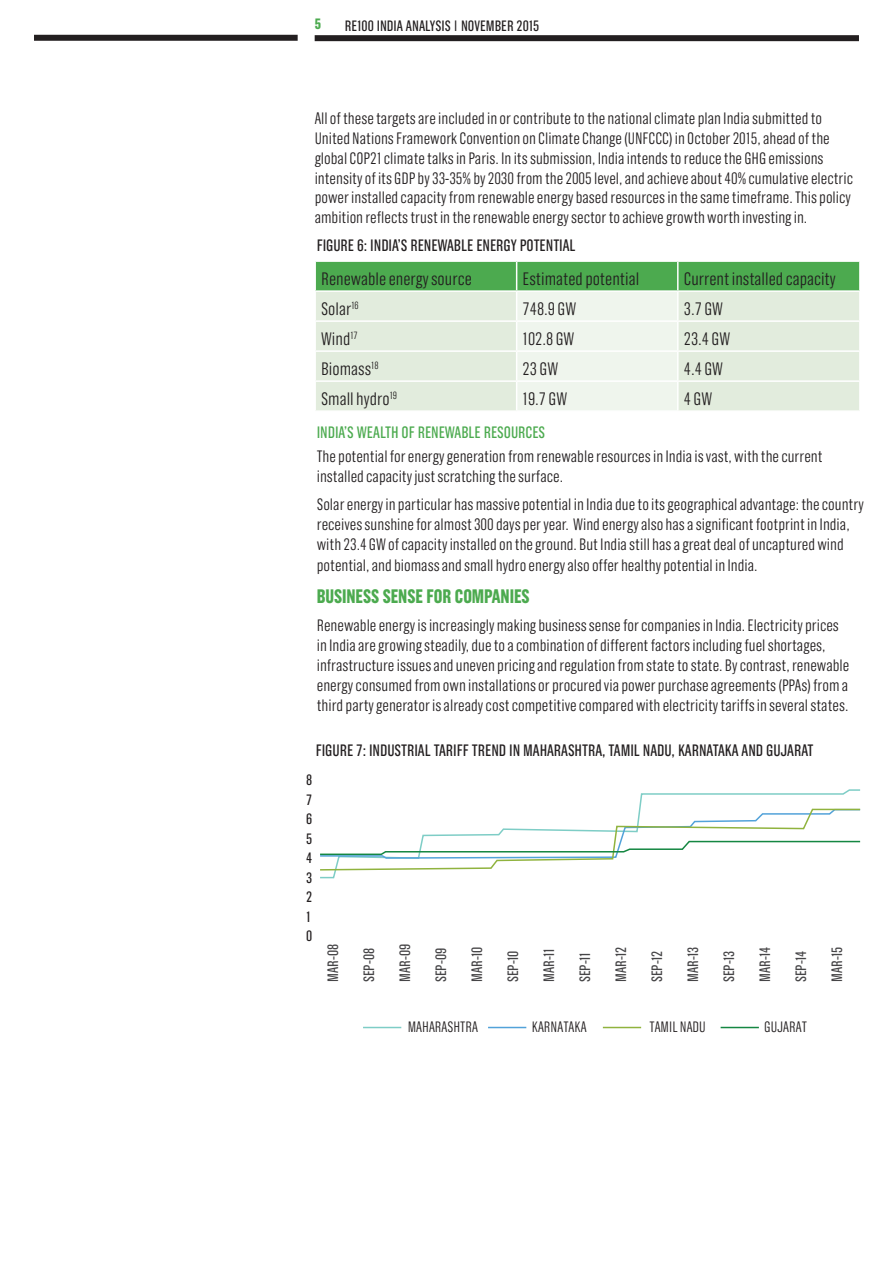
<style>
.page{position:relative;width:893px;height:1263px;background:#fff}
.page>*{position:absolute;margin:0;border:0;box-sizing:border-box;transform-origin:0 0}
.t1{font:700 19.5px "Grotzec Head Condensed";letter-spacing:-.005em;color:#4caa4f}
.t2{font:300 18px "Grotzec Head Condensed";color:#231f20}
.t3{font:300 16.5px/19.8px "Grotzec Head Condensed";color:#231f20}
.t4{font:16.5px "Grotzec Head Condensed";letter-spacing:-.005em;color:#231f20}
.t5{font:16.5px "Grotzec Head Condensed";letter-spacing:-.005em;color:#4caa4f}
.t6{font:15px "Grotzec Head Condensed";letter-spacing:.005em;color:#464547}
.t7{font:15px/19.5px "Grotzec Head Condensed";color:#231f20;text-align:justify}
.t8{font:300 condensed 15px "Grotzec Head";color:#231f20}
.t9{font:700 15px "Grotzec Head Condensed";color:#4caa4f}
</style>
<div class="page">
<div style="left:315px;top:35px;width:544px;height:6px;background:#231f20"></div>
<div style="left:34px;top:35px;width:264px;height:6px;background:#231f20"></div>
<svg style="left:315px;top:261px;width:545px;height:149px"></svg>
<hr style="left:678px;top:380px;width:183px;height:2px;background:#fff">
<hr style="left:677px;top:382px;width:2px;height:28px;background:#fff">
<hr style="left:859px;top:382px;width:2px;height:28px;background:#fff">
<svg style="left:320px;top:789px;width:541px;height:90px"></svg>
<svg style="left:320px;top:808px;width:541px;height:63px"></svg>
<hr style="left:363px;top:1027px;width:38px;height:1px;background:#7ecdc6">
<hr style="left:488px;top:1027px;width:38px;height:1px;background:#52a2d9">
<hr style="left:603px;top:1027px;width:38px;height:1px;background:#90b33e">
<hr style="left:721px;top:1027px;width:38px;height:1px;background:#158742">
<p class="t9" style="left:315px;top:15px;width:8px">5</p>
<p class="t7" style="left:345px;top:15px;width:196px">RE100 INDIA ANALYSIS | NOVEMBER 2015</p>
<p class="t3" style="left:315px;top:108px;width:540px">All of these targets are included in or contribute to the national climate plan India submitted to United Nations Framework Convention on Climate Change (UNFCCC) in October 2015, ahead of the global COP21 climate talks in Paris. In its submission, India intends to reduce the GHG emissions intensity of its GDP by 33-35% by 2030 from the 2005 level, and achieve about 40% cumulative electric power installed capacity from renewable energy based resources in the same timeframe. This policy ambition reflects trust in the renewable energy sector to achieve growth worth investing in.</p>
<p class="t4" style="left:317px;top:236px;width:13px">FIGURE</p>
<p class="t4" style="left:357px;top:236px;width:62px">6: INDIA’S RENEWAB</p>
<p class="t4" style="left:461px;top:236px;width:23px">LEENERG</p>
<p class="t4" style="left:511px;top:236px;width:17px">Y POTENTIA</p>
<p class="t4" style="left:570px;top:236px;width:8px">L</p>
<p class="t2" style="left:321px;top:269px;width:152px">Renewable energy source</p>
<p class="t2" style="left:523px;top:269px;width:118px">Estimated potential</p>
<p class="t2" style="left:684px;top:269px;width:154px">Current installed capacity</p>
<p class="t2" style="left:321px;top:299px;width:39px">Solar<sup>16</sup></p>
<p class="t2" style="left:523px;top:299px;width:55px">748.9 GW</p>
<p class="t2" style="left:684px;top:299px;width:41px">3.7 GW</p>
<p class="t2" style="left:321px;top:329px;width:38px">Wind<sup>17</sup></p>
<p class="t2" style="left:523px;top:329px;width:53px">102.8 GW</p>
<p class="t2" style="left:684px;top:329px;width:48px">23.4 GW</p>
<p class="t2" style="left:321px;top:359px;width:59px">Biomass<sup>18</sup></p>
<p class="t2" style="left:523px;top:359px;width:37px">23 GW</p>
<p class="t2" style="left:684px;top:359px;width:41px">4.4 GW</p>
<p class="t2" style="left:321px;top:389px;width:77px">Small hydro<sup>19</sup></p>
<p class="t2" style="left:523px;top:389px;width:46px">19.7 GW</p>
<p class="t2" style="left:684px;top:389px;width:30px">4 GW</p>
<p class="t5" style="left:317px;top:423px;width:109px">INDIA’S WEALTH OF RENEWAB</p>
<p class="t5" style="left:468px;top:423px;width:44px">LE RESOURCE</p>
<p class="t5" style="left:539px;top:423px;width:8px">S</p>
<p class="t3" style="left:317px;top:446px;width:507px">The potential for energy generation from renewable resources in India is vast, with the current installed capacity just scratching the surface.</p>
<p class="t3" style="left:317px;top:494px;width:549px">Solar energy in particular has massive potential in India due to its geographical advantage: the country receives sunshine for almost 300 days per year. Wind energy also has a significant footprint in India, with 23.4 GW of capacity installed on the ground. But India still has a great deal of uncaptured wind</p>
<p class="t3" style="left:317px;top:555px;width:442px">potential, and biomass and small hydro energy also offer healthy potential in India.</p>
<p class="t1" style="left:317px;top:585px;width:214px">BUSINESS SENSE FOR COMPANIES</p>
<p class="t3" style="left:317px;top:615px;width:534px">Renewable energy is increasingly making business sense for companies in India. Electricity prices in India are growing steadily, due to a combination of different factors including fuel shortages, infrastructure issues and uneven pricing and regulation from state to state. By contrast, renewable energy consumed from own installations or procured via power purchase agreements (PPAs) from a third party generator is already cost competitive compared with electricity tariffs in several states.</p>
<p class="t4" style="left:316px;top:741px;width:13px">FIGURE</p>
<p class="t4" style="left:356px;top:741px;width:85px">7: INDUSTRIAL TARIFF</p>
<p class="t4" style="left:472px;top:741px;width:8px">TREND</p>
<p class="t4" style="left:509px;top:741px;width:184px">IN MAHARASHTRA, TAMI L NADU , KARNATAKA</p>
<p class="t4" style="left:742px;top:741px;width:39px">AND GUJARAT</p>
<p class="t7" style="left:306px;top:770px;width:8px">8<br>7<br>6<br>5<br>4<br>3<br>2<br>1<br>0</p>
<p class="t6" style="left:324px;top:982px;width:40px;rotate:-90deg">MAR-08</p>
<p class="t6" style="left:360px;top:982px;width:36px;rotate:-90deg">SEP-08</p>
<p class="t6" style="left:396px;top:982px;width:40px;rotate:-90deg">MAR-09</p>
<p class="t6" style="left:432px;top:982px;width:36px;rotate:-90deg">SEP-09</p>
<p class="t6" style="left:468px;top:982px;width:37px;rotate:-90deg">MAR-10</p>
<p class="t6" style="left:504px;top:982px;width:33px;rotate:-90deg">SEP-10</p>
<p class="t6" style="left:540px;top:982px;width:36px;rotate:-90deg">MAR-11</p>
<p class="t6" style="left:576px;top:982px;width:32px;rotate:-90deg">SEP-11</p>
<p class="t6" style="left:612px;top:982px;width:37px;rotate:-90deg">MAR-12</p>
<p class="t6" style="left:648px;top:982px;width:33px;rotate:-90deg">SEP-12</p>
<p class="t6" style="left:684px;top:982px;width:37px;rotate:-90deg">MAR-13</p>
<p class="t6" style="left:720px;top:982px;width:33px;rotate:-90deg">SEP-13</p>
<p class="t6" style="left:756px;top:982px;width:37px;rotate:-90deg">MAR-14</p>
<p class="t6" style="left:792px;top:982px;width:33px;rotate:-90deg">SEP-14</p>
<p class="t6" style="left:828px;top:982px;width:37px;rotate:-90deg">MAR-15</p>
<p class="t8" style="left:408px;top:1018px;width:72px">MAHARASHTRA</p>
<p class="t8" style="left:532px;top:1018px;width:56px">KAR NATAKA</p>
<p class="t8" style="left:649px;top:1018px;width:58px">TAMIL NADU</p>
<p class="t8" style="left:764px;top:1018px;width:26px">GUJARAT</p>
</div>
